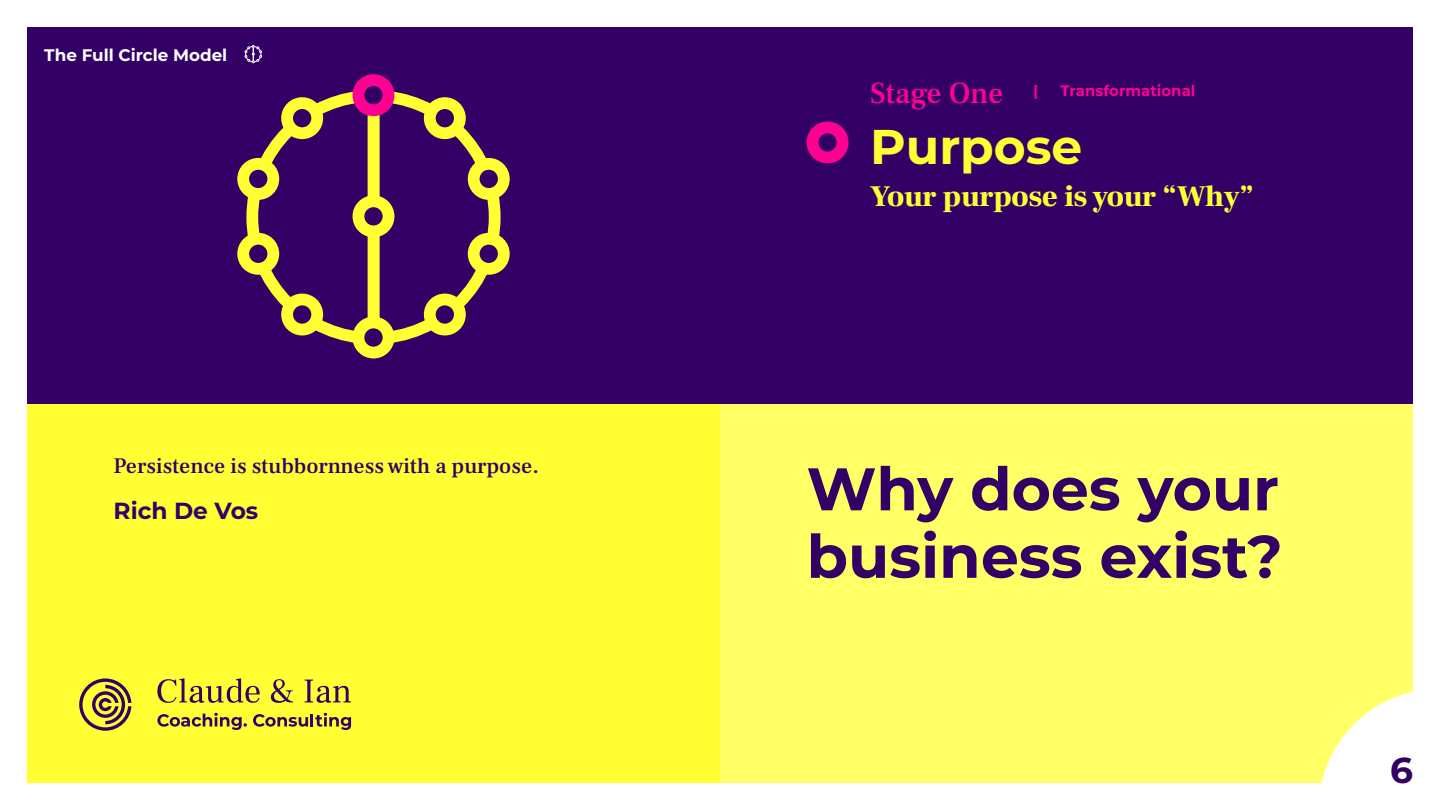
<style>
.page{position:relative;width:1440px;height:810px;background:#fff}
.page>*{position:absolute;margin:0;border:0;box-sizing:border-box;transform-origin:0 0}
.t1{font:700 60px/67.5px "Montserrat";color:#306}
.t2{font:700 48.75px "Montserrat";color:#ff3}
.t3{font:700 36px "Montserrat";color:#306}
.t4{font:900 30px "Frank Ruhl Libre";color:#ff3}
.t5{font:500 30px "Frank Ruhl Libre";letter-spacing:-.01em;color:#ff0091}
.t6{font:700 23.25px "Montserrat";color:#306}
.t7{font:500 21.75px "Frank Ruhl Libre";color:#306}
.t8{font:700 16.73px "Montserrat";color:#fff}
.t9{font:700 15px "Montserrat";color:#ff0091}
</style>
<div class="page">
<div style="left:27px;top:27px;width:693px;height:378px;background:#306"></div>
<div style="left:720px;top:27px;width:693px;height:378px;background:#306"></div>
<div style="left:27px;top:404px;width:693px;height:379px;background:#ff3"></div>
<div style="left:720px;top:404px;width:693px;height:379px;background:#ff6"></div>
<svg style="left:1321px;top:691px;width:92px;height:92px"></svg>
<svg style="left:245px;top:45px;width:17px;height:18px"></svg>
<svg style="left:79px;top:678px;width:52px;height:53px"></svg>
<svg style="left:157px;top:678px;width:103px;height:25px"></svg>
<svg style="left:271px;top:679px;width:22px;height:24px"></svg>
<svg style="left:305px;top:680px;width:46px;height:23px"></svg>
<svg style="left:157px;top:713px;width:90px;height:17px"></svg>
<svg style="left:253px;top:713px;width:98px;height:17px"></svg>
<svg style="left:241px;top:84px;width:265px;height:267px"></svg>
<div style="left:358px;top:80px;width:31px;height:30px;background:#306;border-radius:50%"></div>
<div style="left:353px;top:74px;width:41px;height:42px;border:12px solid #ff0091;border-radius:50%"></div>
<div style="left:358px;top:322px;width:31px;height:31px;background:#306;border-radius:50%"></div>
<div style="left:353px;top:317px;width:41px;height:41px;border:12px solid #ff3;border-radius:50%"></div>
<div style="left:430px;top:103px;width:30px;height:30px;background:#306;border-radius:50%"></div>
<div style="left:424px;top:97px;width:42px;height:42px;border:12px solid #ff3;border-radius:50%"></div>
<div style="left:474px;top:164px;width:30px;height:30px;background:#306;border-radius:50%"></div>
<div style="left:468px;top:158px;width:42px;height:42px;border:12px solid #ff3;border-radius:50%"></div>
<div style="left:474px;top:239px;width:30px;height:30px;background:#306;border-radius:50%"></div>
<div style="left:468px;top:233px;width:42px;height:42px;border:12px solid #ff3;border-radius:50%"></div>
<div style="left:430px;top:299px;width:30px;height:31px;background:#306;border-radius:50%"></div>
<div style="left:424px;top:294px;width:42px;height:41px;border:12px solid #ff3;border-radius:50%"></div>
<div style="left:287px;top:103px;width:30px;height:30px;background:#306;border-radius:50%"></div>
<div style="left:281px;top:97px;width:42px;height:42px;border:12px solid #ff3;border-radius:50%"></div>
<div style="left:243px;top:164px;width:30px;height:30px;background:#306;border-radius:50%"></div>
<div style="left:237px;top:158px;width:42px;height:42px;border:12px solid #ff3;border-radius:50%"></div>
<div style="left:243px;top:239px;width:30px;height:30px;background:#306;border-radius:50%"></div>
<div style="left:237px;top:233px;width:42px;height:42px;border:12px solid #ff3;border-radius:50%"></div>
<div style="left:287px;top:299px;width:30px;height:31px;background:#306;border-radius:50%"></div>
<div style="left:281px;top:294px;width:42px;height:41px;border:12px solid #ff3;border-radius:50%"></div>
<div style="left:358px;top:201px;width:31px;height:30px;background:#306;border-radius:50%"></div>
<div style="left:353px;top:195px;width:41px;height:42px;border:12px solid #ff3;border-radius:50%"></div>
<div style="left:807px;top:122px;width:42px;height:41px;border:12px solid #ff0091;border-radius:50%"></div>
<p class="t8" style="left:44px;top:43px;width:185px">The Full Circle Model</p>
<p class="t5" style="left:870px;top:74px;width:135px">Stage One</p>
<p class="t9" style="left:1034px;top:80px;width:6px">|</p>
<p class="t9" style="left:1061px;top:80px;width:136px">Transformational</p>
<p class="t2" style="left:870px;top:111px;width:214px">Purpose</p>
<p class="t4" style="left:870px;top:178px;width:385px">Your purpose is your “Why”</p>
<p class="t7" style="left:114px;top:452px;width:427px">Persistence is stubbornness with a purpose.</p>
<p class="t1" style="left:807px;top:452px;width:478px">Why does your business exist?</p>
<p class="t6" style="left:114px;top:494px;width:146px">Rich De Vos</p>
<h3 class="t3" style="left:1390px;top:744px;width:24px">6</h3>
</div>
